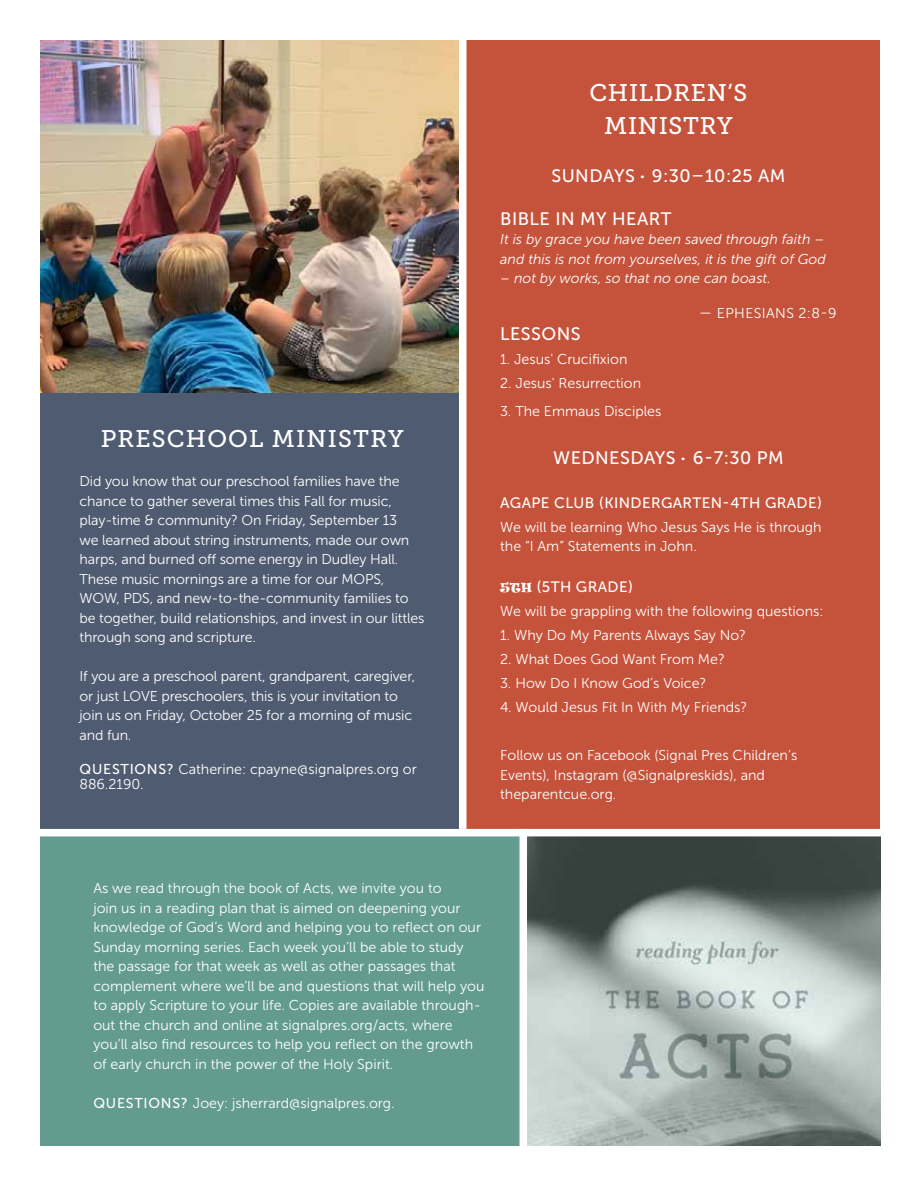
<style>
.page{position:relative;width:918px;height:1188px;background:#fff}
.page>*{position:absolute;margin:0;border:0;box-sizing:border-box;transform-origin:0 0}
.t1{font:24px/33px "Museo Slab 500";letter-spacing:.035em;color:#fff;text-align:center}
.t2{font:18px "Museo Sans 500";letter-spacing:.025em;color:#fff}
.t3{font:15px "Museo Sans 500";letter-spacing:.025em;color:#fff}
.t4{font:14.25px/19.5px "Museo Sans 300";color:#fff}
.t5{font:italic 14.25px/19.5px "Museo Sans 300";color:#fff}
.t6{font:14.25px "Museo Sans 300";letter-spacing:.025em;color:#fff}
.s1{font-family:"Museo Sans 500"}
.s2{font-family:"Open Sans";font-weight:800;font-size:14.25px}
.s3{font-family:"Ravie";font-size:12px}
</style>
<div class="page">
<div style="left:460px;top:40px;width:420px;height:789px;background:#c5533b"></div>
<div style="left:459px;top:18px;width:7px;height:811px;background:#fff"></div>
<div style="left:40px;top:40px;width:419px;height:793px;background:#4e5b70"></div>
<img style="left:41px;top:40px;width:418px;height:352px">
<div style="left:40px;top:835px;width:492px;height:311px;background:#639b91"></div>
<img style="left:527px;top:836px;width:353px;height:310px">
<div style="left:29px;top:829px;width:859px;height:7px;background:#fff"></div>
<div style="left:520px;top:829px;width:7px;height:324px;background:#fff"></div>
<h1 class="t1" style="left:101px;top:422px;width:304px">PRESCHOOL MINISTRY</h1>
<p class="t4" style="left:79px;top:472px;width:347px">Did you know that our preschool families have the chance to gather several times this Fall for music, play-time &amp; community? On Friday, September 13<br>we learned about string instruments, made our own harps, and burned off some energy in Dudley Hall.<br>These music mornings are a time for our MOPS, WOW, PDS, and new-to-the-community families to be together, build relationships, and invest in our littles through song and scripture.</p>
<p class="t4" style="left:79px;top:666px;width:337px">If you are a preschool parent, grandparent, caregiver, or just LOVE preschoolers, this is your invitation to join us on Friday, October 25 for a morning of music and fun.</p>
<p class="t4" style="left:79px;top:762px;width:339px;line-height:15px"><span class="s1">QUESTIONS?</span> Catherine: cpayne@signalpres.org or<br>886.2190.</p>
<h1 class="t1" style="left:589px;top:76px;width:160px">CHILDREN’S<br>MINISTRY</h1>
<p class="t2" style="left:551px;top:166px;width:235px">SUNDAYS <span class="s2">·</span> 9:30–10:25 AM</p>
<p class="t2" style="left:500px;top:209px;width:173px">BIBLE IN MY HEART</p>
<p class="t5" style="left:500px;top:230px;width:327px">It is by grace you have been saved through faith – and this is not from yourselves, it is the gift of God</p>
<p class="t5" style="left:500px;top:269px;width:272px">– not by works, so that no one can boast.</p>
<p class="t6" style="left:699px;top:305px;width:139px">— EPHESIANS 2:8-9</p>
<p class="t2" style="left:500px;top:323px;width:82px">LESSONS</p>
<p class="t4" style="left:500px;top:349px;width:129px">1. Jesus' Crucifixion</p>
<p class="t4" style="left:500px;top:373px;width:143px">2. Jesus' Resurrection</p>
<p class="t4" style="left:500px;top:402px;width:163px">3. The Emmaus Disciples</p>
<p class="t2" style="left:553px;top:448px;width:232px">WEDNESDAYS <span class="s2">·</span> 6-7:30 PM</p>
<p class="t3" style="left:500px;top:494px;width:323px">AGAPE CLUB (KINDERGARTEN-4TH GRADE)</p>
<p class="t4" style="left:500px;top:517px;width:323px">We will be learning Who Jesus Says He is through the “I Am” Statements in John.</p>
<p class="t3" style="left:500px;top:579px;width:134px"><span class="s3">5TH</span> (5TH GRADE)</p>
<p class="t4" style="left:500px;top:602px;width:325px">We will be grappling with the following questions:</p>
<p class="t4" style="left:500px;top:626px;width:247px">1. Why Do My Parents Always Say No?</p>
<p class="t4" style="left:500px;top:650px;width:226px">2. What Does God Want From Me?</p>
<p class="t4" style="left:500px;top:674px;width:208px">3. How Do I Know God’s Voice?</p>
<p class="t4" style="left:500px;top:698px;width:249px">4. Would Jesus Fit In With My Friends?</p>
<p class="t4" style="left:500px;top:746px;width:299px">Follow us on Facebook (Signal Pres Children’s<br>Events), Instagram (@Signalpreskids), and theparentcue.org.</p>
<p class="t4" style="left:93px;top:879px;width:393px">As we read through the book of Acts, we invite you to<br>join us in a reading plan that is aimed on deepening your knowledge of God’s Word and helping you to reflect on our Sunday morning series. Each week you’ll be able to study the passage for that week as well as other passages that complement where we’ll be and questions that will help you to apply Scripture to your life. Copies are available through&shy;out the church and online at signalpres.org/acts, where you’ll also find resources to help you reflect on the growth of early church in the power of the Holy Spirit.</p>
<p class="t4" style="left:93px;top:1093px;width:303px"><span class="s1">QUESTIONS?</span> Joey: jsherrard@signalpres.org.</p>
</div>
